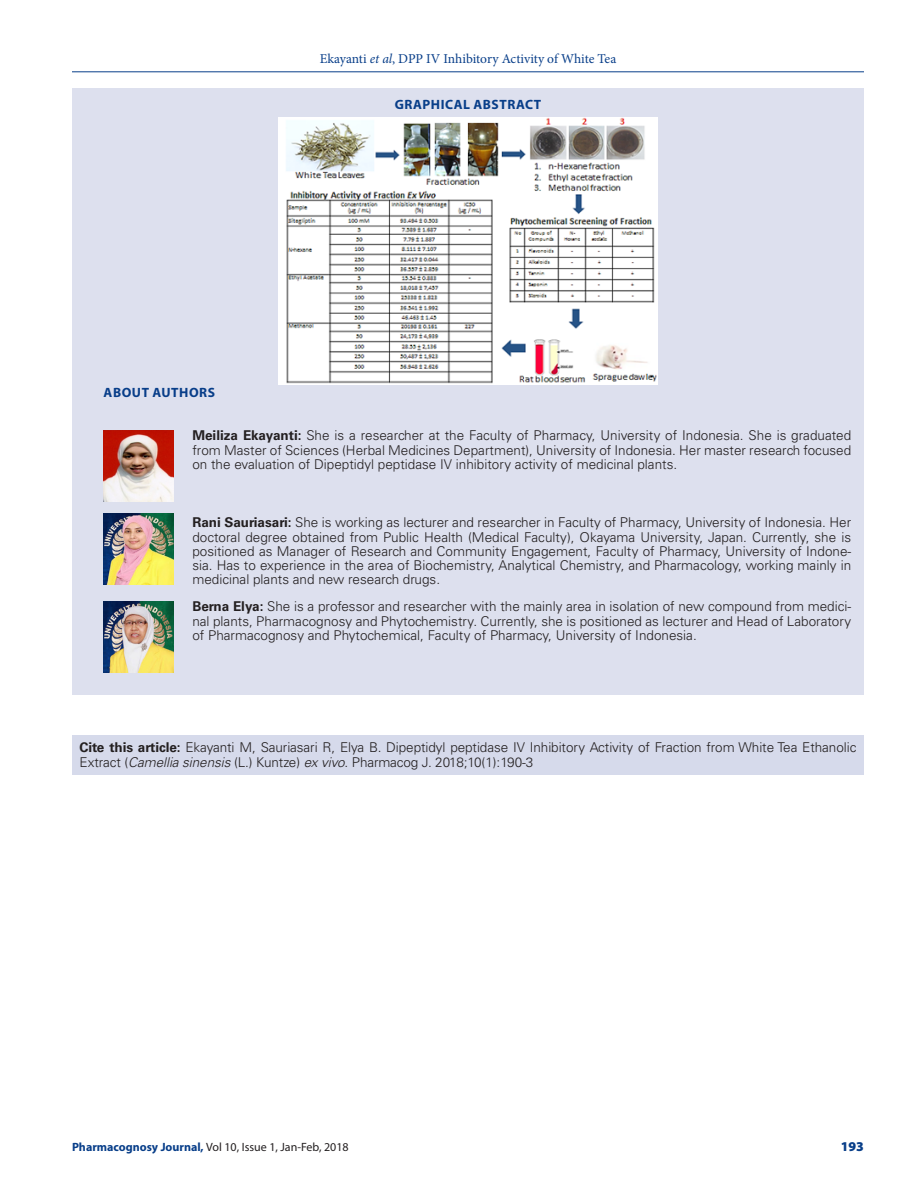
<style>
.page{position:relative;width:918px;height:1188px;background:#fff}
.page>*{position:absolute;margin:0;border:0;box-sizing:border-box;transform-origin:0 0}
.ABS_AU_TX{font:300 13.5px/14.2px "Univers LT Std";color:#231f20;text-align:justify}
.ABS_TXT{font:300 13.5px/14.2px "Univers LT Std";letter-spacing:-.005em;color:#231f20}
.t1{font:13.5px "Minion Pro";letter-spacing:-.005em;color:#083e89}
.ABS_HD{font:700 13.5px "Myriad Pro";letter-spacing:.04em;color:#083e89}
.t2{font:900 13.5px "Myriad Pro";color:#083e89}
.t3{font:12px "Myriad Pro";color:#231f20}
.s1{font-style:italic}
.s2{font-weight:700}
.s3{font-weight:700;color:#083e89}
</style>
<div class="page">
<hr style="left:72px;top:72px;width:792px;height:1px;background:#083e89">
<div style="left:72px;top:735px;width:792px;height:40px;background:#d6daeb"></div>
<div style="left:72px;top:88px;width:792px;height:606px;background:#dde0ee"></div>
<img style="left:104px;top:431px;width:69px;height:71px">
<img style="left:104px;top:513px;width:69px;height:71px">
<img style="left:104px;top:602px;width:69px;height:71px">
<img style="left:278px;top:117px;width:380px;height:268px">
<p class="t1" style="left:320px;top:50px;width:298px">Ekayanti <span class="s1">et al</span>, DPP IV Inhibitory Activity of White Tea</p>
<p class="ABS_HD" style="left:104px;top:384px;width:113px">ABOUT AUTHORS</p>
<p class="ABS_HD" style="left:395px;top:95px;width:148px">GRAPHICAL ABSTRACT</p>
<p class="ABS_AU_TX" style="left:192px;top:429px;width:660px"><span class="s2">Meiliza Ekayanti:</span> She is a researcher at the Faculty of Pharmacy, University of Indonesia. She is graduated from Master of Sciences (Herbal Medicines Department), University of Indonesia. Her master research focused on the evaluation of Dipeptidyl peptidase IV inhibitory activity of medicinal plants.</p>
<p class="ABS_AU_TX" style="left:192px;top:516px;width:660px"><span class="s2">Rani Sauriasari:</span> She is working as lecturer and researcher in Faculty of Pharmacy, University of Indonesia. Her doctoral degree obtained from Public Health (Medical Faculty), Okayama University, Japan. Currently, she is positioned as Manager of Research and Community Engagement, Faculty of Pharmacy, University of Indone&shy;sia. Has to experience in the area of Biochemistry, Analytical Chemistry, and Pharmacology, working mainly in medicinal plants and new research drugs.</p>
<p class="ABS_AU_TX" style="left:192px;top:600px;width:660px"><span class="s2">Berna Elya:</span> She is a professor and researcher with the mainly area in isolation of new compound from medici&shy;nal plants, Pharmacognosy and Phytochemistry. Currently, she is positioned as lecturer and Head of Laboratory of Pharmacognosy and Phytochemical, Faculty of Pharmacy, University of Indonesia.</p>
<p class="ABS_TXT" style="left:80px;top:740px;width:778px"><span class="s2">Cite this article:</span> Ekayanti M, Sauriasari R, Elya B. Dipeptidyl peptidase IV Inhibitory Activity of Fraction from White Tea Ethanolic<br>Extract (<span class="s1">Camellia sinensis</span> (L.) Kuntze) <span class="s1">ex vivo</span>. Pharmacog J. 2018;10(1):190-3</p>
<p class="t3" style="left:72px;top:1139px;width:278px"><span class="s3">Pharmacognosy Journal,</span> Vol 10, Issue 1, Jan-Feb, 2018</p>
<p class="t2" style="left:841px;top:1137px;width:25px">193</p>
</div>
